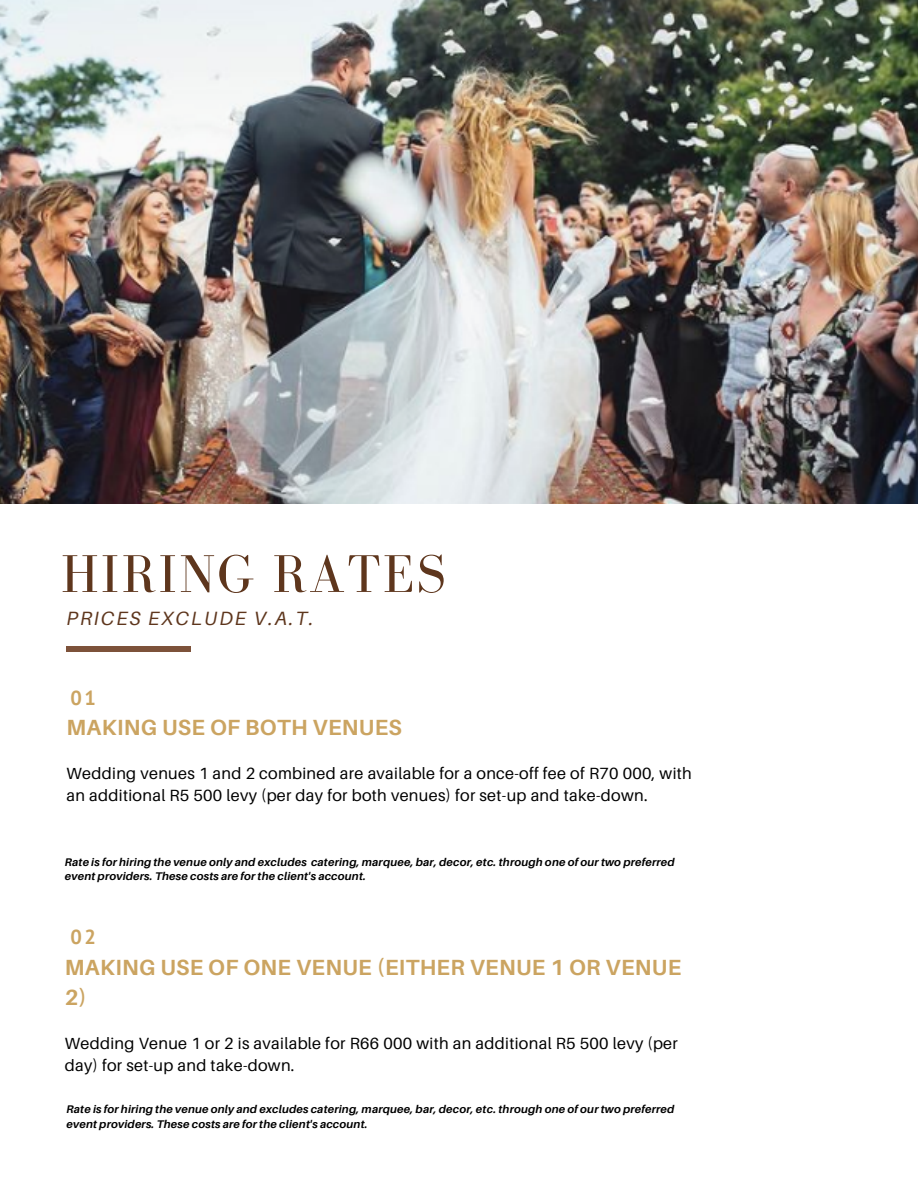
<style>
.page{position:relative;width:918px;height:1188px;background:#fff}
.page>*{position:absolute;margin:0;border:0;box-sizing:border-box;transform-origin:0 0}
.t1{font:54.6px "Bodoni FLF";letter-spacing:.035em;color:#5e361d}
.t2{font:700 21.9px/30.3px "Aileron";letter-spacing:.015em;color:#cba461}
.t3{font:700 20.25px "PT Sans";color:#cba461}
.t4{font:italic 19.2px "Aileron";letter-spacing:.1em;color:#5e361d}
.t5{font:16.2px/22.2px "Aileron";letter-spacing:.02em;color:#000}
.t6{font:italic 700 11.1px/14.9px "Aileron";letter-spacing:.02em;color:#000}
</style>
<div class="page">
<img style="left:0;top:0;width:918px;height:504px">
<hr style="left:67px;top:647px;width:124px;height:4px;background:#7d523a">
<h1 class="t1" style="left:61px;top:544px;width:386px">HIRING RATES</h1>
<p class="t4" style="left:67px;top:606px;width:249px">PRICES EXCLUDE V.A.T.</p>
<p class="t3" style="left:70px;top:684px;width:27px">01</p>
<p class="t2" style="left:67px;top:712px;width:337px">MAKING USE OF BOTH VENUES</p>
<h3 class="t5" style="left:67px;top:761px;width:627px">Wedding venues 1 and 2 combined are available for a once-off fee of R70 000, with an additional R5 500 levy (per day for both venues) for set-up and take-down.</h3>
<h2 class="t6" style="left:65px;top:854px;width:611px">Rate is for hiring the venue only and excludes catering, marquee, bar, decor, etc. through one of our two preferred event providers. These costs are for the client's account.</h2>
<p class="t3" style="left:70px;top:923px;width:27px">02</p>
<h4 class="t2" style="left:65px;top:952px;width:618px">MAKING USE OF ONE VENUE (EITHER VENUE 1 OR VENUE<br>2)</h4>
<h2 class="t5" style="left:65px;top:1031px;width:615px">Wedding Venue 1 or 2 is available for R66 000 with an additional R5 500 levy (per day) for set-up and take-down.</h2>
<h4 class="t6" style="left:67px;top:1102px;width:609px">Rate is for hiring the venue only and excludes catering, marquee, bar, decor, etc. through one of our two preferred event providers. These costs are for the client's account.</h4>
</div>
